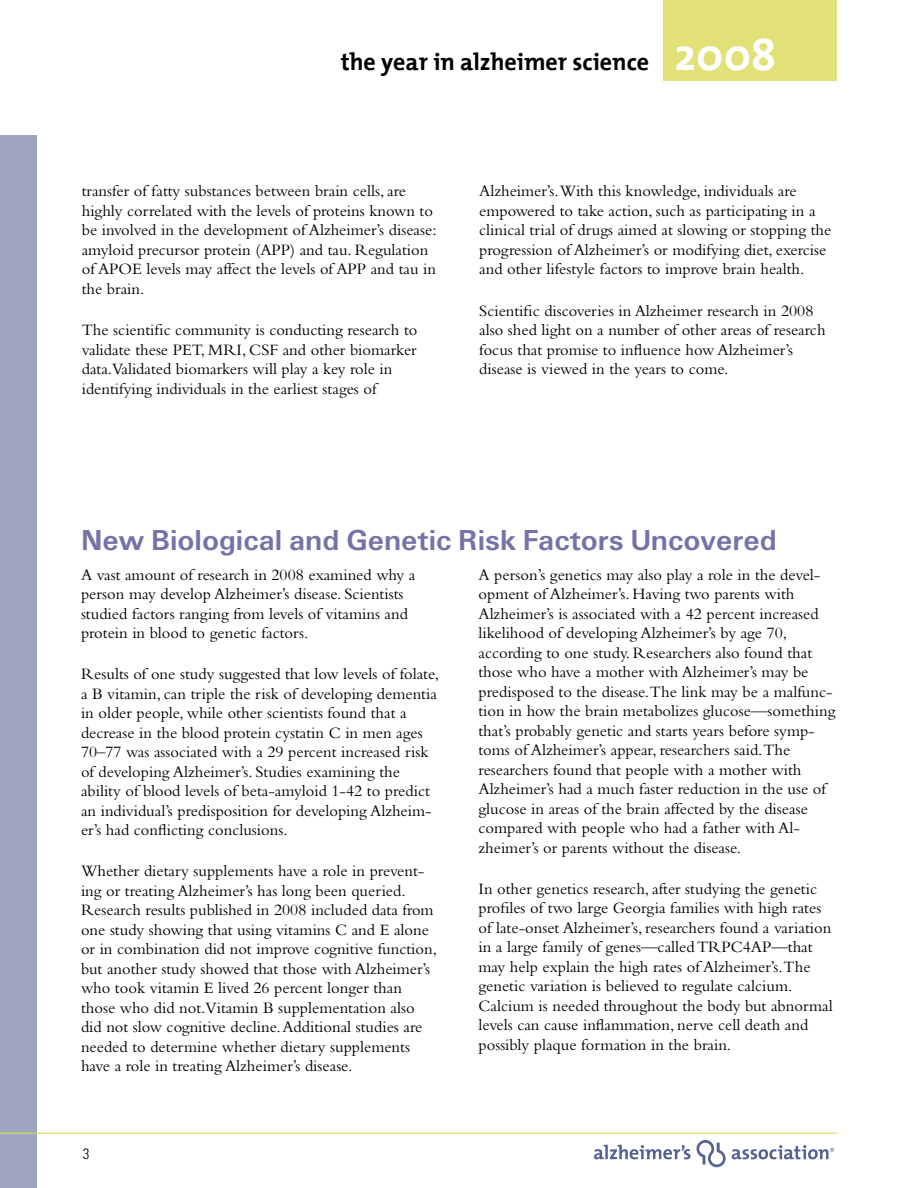
<style>
.page{position:relative;width:918px;height:1188px;background:#fff}
.page>*{position:absolute;margin:0;border:0;box-sizing:border-box;transform-origin:0 0}
.t1{font:30px "Univers U65";color:#7373a8}
.t2{font:24px "Alzheimer's Association";color:#000}
.t3{font:16.5px/19.5px "Bembo";color:#000}
.t4{font:300 condensed 15px "Univers";color:#000}
.s1{font-size:45px;color:#fff}
</style>
<div class="page">
<div style="left:0;top:135px;width:37px;height:1053px;background:#9ea6c1"></div>
<svg style="left:697px;top:1140px;width:29px;height:27px"></svg>
<svg style="left:594px;top:1145px;width:97px;height:14px"></svg>
<svg style="left:732px;top:1145px;width:102px;height:14px"></svg>
<hr style="left:0;top:1132px;width:837px;height:2px;background:#d9da56">
<div style="left:663px;top:0;width:174px;height:81px;background:#e1e178"></div>
<h2 class="t2" style="left:341px;top:42px;width:437px">the year in alzheimer science <span class="s1">2008</span></h2>
<p class="t3" style="left:82px;top:181px;width:356px">transfer of fatty substances between brain cells, are highly correlated with the levels of proteins known to be involved in the development of Alzheimer’s disease: amyloid precursor protein (APP) and tau. Regulation of APOE levels may affect the levels of APP and tau in the brain.</p>
<p class="t3" style="left:82px;top:320px;width:337px">The scientific community is conducting research to validate these PET, MRI, CSF and other biomarker data.Validated biomarkers will play a key role in identifying individuals in the earliest stages of</p>
<p class="t3" style="left:479px;top:181px;width:354px">Alzheimer’s.With this knowledge, individuals are empowered to take action, such as participating in a clinical trial of drugs aimed at slowing or stopping the progression of Alzheimer’s or modifying diet, exercise and other lifestyle factors to improve brain health.</p>
<p class="t3" style="left:479px;top:300px;width:348px">Scientific discoveries in Alzheimer research in 2008 also shed light on a number of other areas of research focus that promise to influence how Alzheimer’s disease is viewed in the years to come.</p>
<h1 class="t1" style="left:81px;top:520px;width:697px">New Biological and Genetic Risk Factors Uncovered</h1>
<p class="t3" style="left:81px;top:564px;width:336px">A vast amount of research in 2008 examined why a person may develop Alzheimer’s disease. Scientists studied factors ranging from levels of vitamins and protein in blood to genetic factors.</p>
<p class="t3" style="left:81px;top:664px;width:360px">Results of one study suggested that low levels of folate, a B vitamin, can triple the risk of developing dementia in older people, while other scientists found that a decrease in the blood protein cystatin C in men ages 70–77 was associated with a 29 percent increased risk of developing Alzheimer’s. Studies examining the ability of blood levels of beta-amyloid 1-42 to predict an individual’s predisposition for developing Alzheim&shy;er’s had conflicting conclusions.</p>
<p class="t3" style="left:81px;top:861px;width:358px">Whether dietary supplements have a role in prevent&shy;ing or treating Alzheimer’s has long been queried.<br>Research results published in 2008 included data from one study showing that using vitamins C and E alone or in combination did not improve cognitive function, but another study showed that those with Alzheimer’s who took vitamin E lived 26 percent longer than those who did not.Vitamin B supplementation also did not slow cognitive decline. Additional studies are needed to determine whether dietary supplements have a role in treating Alzheimer’s disease.</p>
<p class="t4" style="left:83px;top:1145px;width:8px">3</p>
<p class="t3" style="left:479px;top:565px;width:358px">A person’s genetics may also play a role in the devel&shy;opment of Alzheimer’s. Having two parents with Alzheimer’s is associated with a 42 percent increased likelihood of developing Alzheimer’s by age 70, according to one study. Researchers also found that those who have a mother with Alzheimer’s may be predisposed to the disease.The link may be a malfunc&shy;tion in how the brain metabolizes glucose—something that’s probably genetic and starts years before symp&shy;toms of Alzheimer’s appear, researchers said.The researchers found that people with a mother with Alzheimer’s had a much faster reduction in the use of glucose in areas of the brain affected by the disease compared with people who had a father with Al&shy;zheimer’s or parents without the disease.</p>
<p class="t3" style="left:479px;top:879px;width:356px">In other genetics research, after studying the genetic profiles of two large Georgia families with high rates of late-onset Alzheimer’s, researchers found a variation in a large family of genes—called TRPC4AP—that may help explain the high rates of Alzheimer’s.The genetic variation is believed to regulate calcium.<br>Calcium is needed throughout the body but abnormal levels can cause inflammation, nerve cell death and possibly plaque formation in the brain.</p>
</div>
